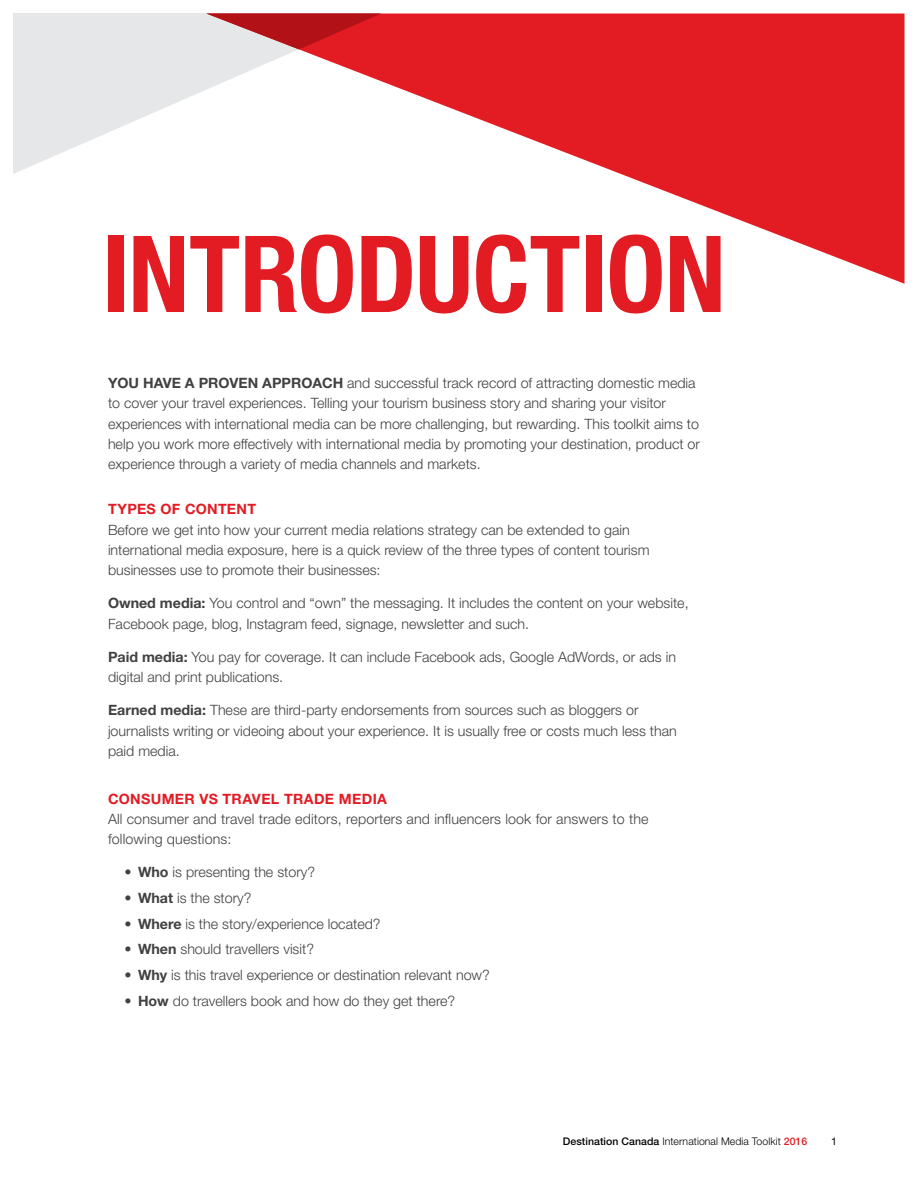
<style>
.page{position:relative;width:918px;height:1188px;background:#fff}
.page>*{position:absolute;margin:0;border:0;box-sizing:border-box;transform-origin:0 0}
.White_in-box_headers{font:700 condensed 106.5px "Helvetica Neue LT Pro";letter-spacing:-.005em;color:#e31b23}
.body{font:300 14.25px/20.2px "Helvetica Neue LT Pro";color:#414042}
.body_first_paragraph{font:300 14.25px/20.2px "Helvetica Neue LT Pro";color:#414042}
.red_sub_header{font:700 14.25px "Helvetica Neue LT Pro";letter-spacing:.025em;color:#e31b23}
.t1{font:300 10.5px "Helvetica Neue LT Pro";letter-spacing:.005em;color:#000}
.t2{font:10.5px "Helvetica Neue LT Pro";color:#000}
.s1{font-weight:700}
.s2{font-weight:500}
.s3{font-weight:500;color:#e31b23}
</style>
<div class="page">
<svg style="left:680px;top:14px;width:225px;height:270px;fill:#e31b23"></svg>
<svg style="left:14px;top:14px;width:766px;height:183px"></svg>
<svg style="left:206px;top:14px;width:175px;height:35px;background:#ca4c51"></svg>
<p class="White_in-box_headers" style="left:102px;top:210px;width:625px">INTRODUCTION</p>
<p class="body_first_paragraph" style="left:108px;top:373px;width:594px"><span class="s1">YOU HAVE A PROVEN APPROACH</span> and successful track record of attracting domestic media to cover your travel experiences. Telling your tourism business story and sharing your visitor experiences with international media can be more challenging, but rewarding. This toolkit aims to help you work more effectively with international media by promoting your destination, product or experience through a variety of media channels and markets.</p>
<p class="red_sub_header" style="left:108px;top:500px;width:150px">TYPES OF CONTENT</p>
<p class="body" style="left:108px;top:519px;width:543px">Before we get into how your current media relations strategy can be extended to gain international media exposure, here is a quick review of the three types of content tourism businesses use to promote their businesses:</p>
<p class="body" style="left:108px;top:593px;width:582px"><span class="s1">Owned media:</span> You control and “own” the messaging. It includes the content on your website,<br>Facebook page, blog, Instagram feed, signage, newsletter and such.</p>
<p class="body" style="left:108px;top:646px;width:570px"><span class="s1">Paid media:</span> You pay for coverage. It can include Facebook ads, Google AdWords, or ads in digital and print publications.</p>
<p class="body" style="left:108px;top:700px;width:570px"><span class="s1">Earned media:</span> These are third-party endorsements from sources such as bloggers or journalists writing or videoing about your experience. It is usually free or costs much less than paid media.</p>
<p class="red_sub_header" style="left:108px;top:790px;width:280px">CONSUMER VS TRAVEL TRADE MEDIA</p>
<p class="body" style="left:108px;top:808px;width:542px">All consumer and travel trade editors, reporters and influencers look for answers to the following questions:</p>
<p class="body_first_paragraph" style="left:124px;top:862px;width:192px">• <span class="s1">Who</span> is presenting the story?</p>
<p class="body_first_paragraph" style="left:124px;top:887px;width:128px">• <span class="s1">What</span> is the story?</p>
<p class="body_first_paragraph" style="left:124px;top:913px;width:258px">• <span class="s1">Where</span> is the story/experience located?</p>
<p class="body_first_paragraph" style="left:124px;top:939px;width:191px">• <span class="s1">When</span> should travellers visit?</p>
<p class="body_first_paragraph" style="left:124px;top:964px;width:367px">• <span class="s1">Why</span> is this travel experience or destination relevant now?</p>
<p class="body_first_paragraph" style="left:124px;top:990px;width:332px">• <span class="s1">How</span> do travellers book and how do they get there?</p>
<p class="t1" style="left:563px;top:1135px;width:246px"><span class="s2">Destination Canada</span> International Media Toolkit <span class="s3">2016</span></p>
<p class="t2" style="left:831px;top:1135px;width:7px">1</p>
</div>
